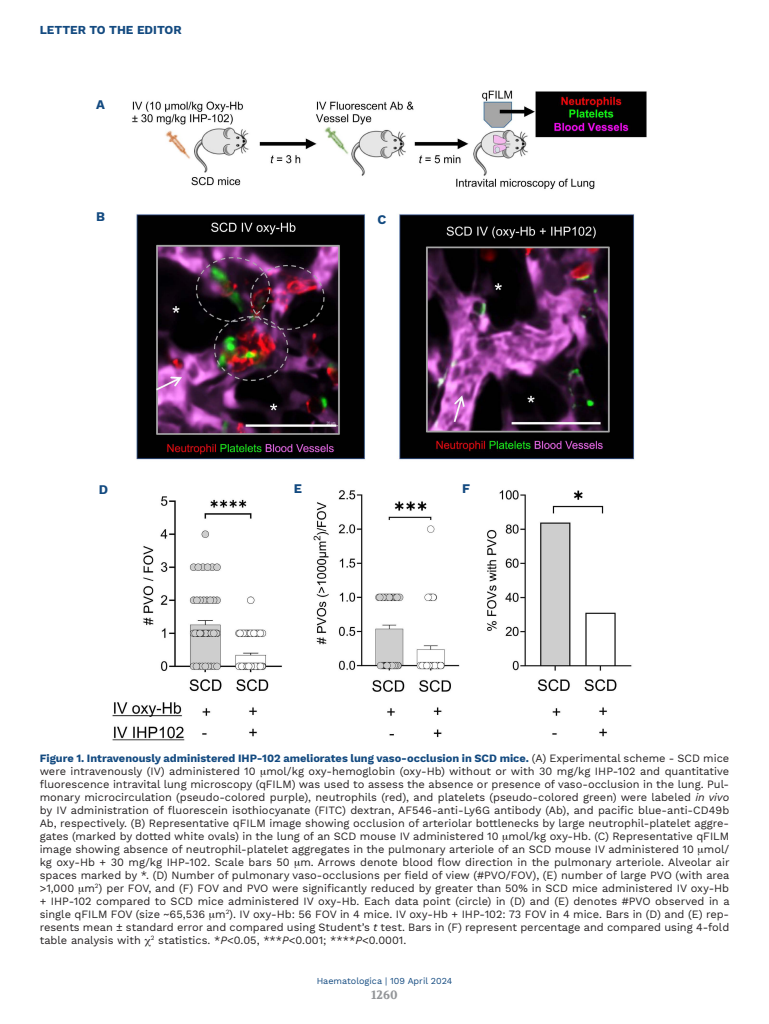
<style>
.page{position:relative;width:769px;height:1024px;background:#fff}
.page>*{position:absolute;margin:0;border:0;box-sizing:border-box;transform-origin:0 0}
.LETTERE_Figure{font:700 13px "Work Sans";color:#134a80}
.t1{font:700 12px "Work Sans";color:#134a80}
.t2{font:700 12px "Volkhov";color:#939598}
.DIDA_Figura{font:11px/13px "Work Sans";color:#231f20;text-align:justify}
.t3{font:9px "Work Sans";color:#134a80}
.s1{font-weight:700;color:#134a80}
.s2{font-style:italic}
</style>
<div class="page">
<img style="left:112px;top:90px;width:535px;height:651px">
<p class="t1" style="left:40px;top:23px;width:143px">LETTER TO THE EDITOR</p>
<p class="LETTERE_Figure" style="left:96px;top:97px;width:10px">A</p>
<p class="LETTERE_Figure" style="left:96px;top:209px;width:10px">B</p>
<p class="LETTERE_Figure" style="left:377px;top:212px;width:10px">C</p>
<p class="LETTERE_Figure" style="left:99px;top:481px;width:11px">D</p>
<p class="LETTERE_Figure" style="left:293px;top:481px;width:10px">E</p>
<p class="LETTERE_Figure" style="left:462px;top:481px;width:9px">F</p>
<p class="DIDA_Figura" style="left:40px;top:752px;width:691px"><span class="s1">Figure 1. Intravenously administered IHP-102 ameliorates lung vaso-occlusion in SCD mice.</span> (A) Experimental scheme - SCD mice were intravenously (IV) administered 10 mol/kg oxy-hemoglobin (oxy-Hb) without or with 30 mg/kg IHP-102 and quantitative fluorescence intravital lung microscopy (qFILM) was used to assess the absence or presence of vaso-occlusion in the lung. Pul&shy;monary microcirculation (pseudo-colored purple), neutrophils (red), and platelets (pseudo-colored green) were labeled <span class="s2">in vivo </span>by IV administration of fluorescein isothiocyanate (FITC) dextran, AF546-anti-Ly6G antibody (Ab), and pacific blue-anti-CD49b Ab, respectively. (B) Representative qFILM image showing occlusion of arteriolar bottlenecks by large neutrophil-platelet aggre&shy;gates (marked by dotted white ovals) in the lung of an SCD mouse IV administered 10 mol/kg oxy-Hb. (C) Representative qFILM image showing absence of neutrophil-platelet aggregates in the pulmonary arteriole of an SCD mouse IV administered 10 mol/ kg oxy-Hb + 30 mg/kg IHP-102. Scale bars 50 m. Arrows denote blood flow direction in the pulmonary arteriole. Alveolar air spaces marked by *. (D) Number of pulmonary vaso-occlusions per field of view (#PVO/FOV), (E) number of large PVO (with area &gt;1,000 m<sup>2</sup>) per FOV, and (F) FOV and PVO were significantly reduced by greater than 50% in SCD mice administered IV oxy-Hb + IHP-102 compared to SCD mice administered IV oxy-Hb. Each data point (circle) in (D) and (E) denotes #PVO observed in a single qFILM FOV (size ~65,536 m<sup>2</sup>). IV oxy-Hb: 56 FOV in 4 mice. IV oxy-Hb + IHP-102: 73 FOV in 4 mice. Bars in (D) and (E) rep&shy;resents mean ± standard error and compared using Student’s <span class="s2">t</span> test. Bars in (F) represent percentage and compared using 4-fold table analysis with <sup>2</sup> statistics. *<span class="s2">P</span>&lt;0.05, ***<span class="s2">P</span>&lt;0.001; ****<span class="s2">P</span>&lt;0.0001.</p>
<p class="t3" style="left:316px;top:975px;width:137px">Haematologica | 109 April 2024</p>
<p class="t2" style="left:371px;top:987px;width:28px">1260</p>
</div>
